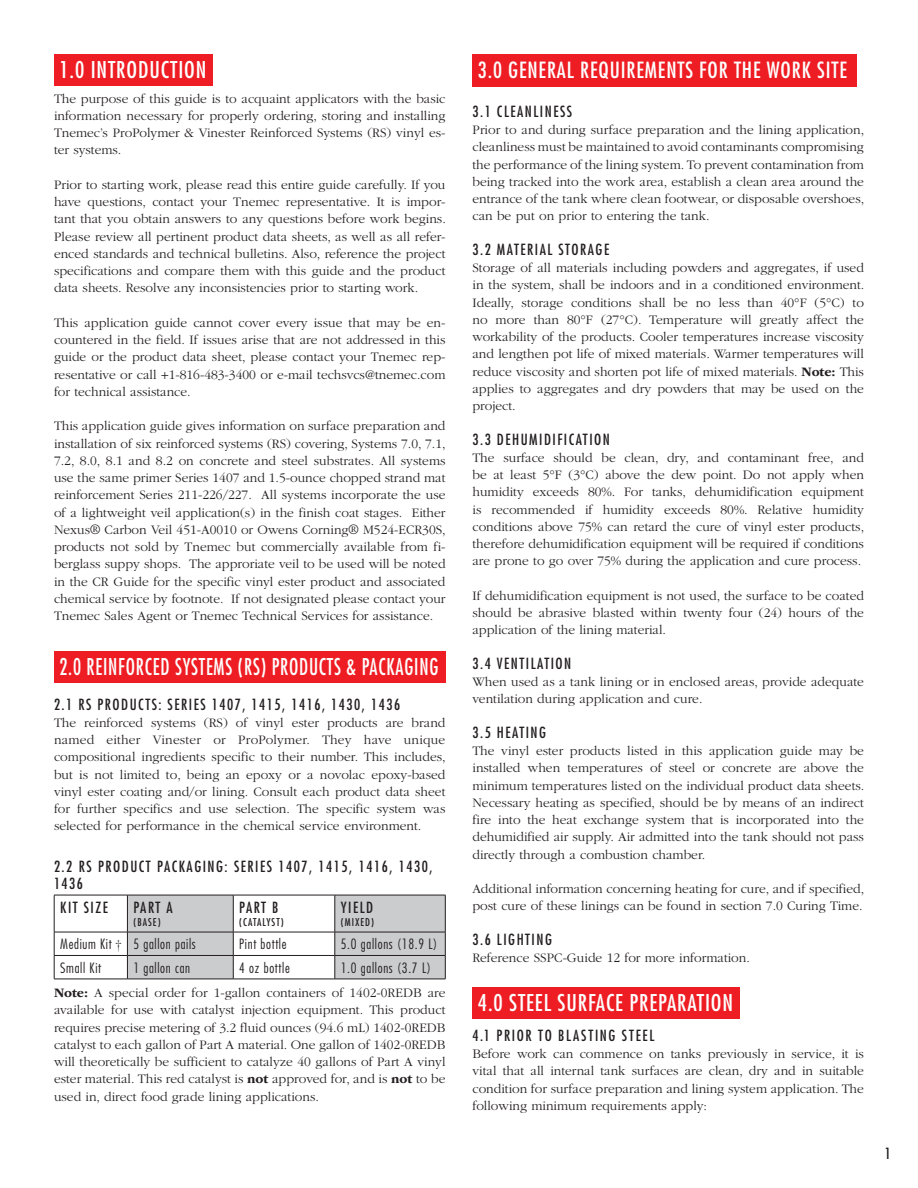
<style>
.page{position:relative;width:918px;height:1188px;background:#fff}
.page>*{position:absolute;margin:0;border:0;box-sizing:border-box;transform-origin:0 0}
.t1{font:condensed 22.5px "Futura Std";letter-spacing:.04em;color:#fff;scale:.87 1}
.t2{font:condensed 22.5px "Futura Std";letter-spacing:.04em;color:#fff}
.t3{font:condensed 21.75px "Futura Std";letter-spacing:.04em;color:#fff}
.Body_Copy{font:condensed 15px/17.2px "Futura Std";letter-spacing:.1em;color:#231f20}
.Blk_Heads__dotted_line{font:condensed 15px "Futura Std";letter-spacing:.11em;color:#231f20}
.t4{font:300 condensed 13.8px "Futura Std";letter-spacing:.05em;color:#231f20}
.Body_Copy-2{font:300 13.5px/17.2px "ITC Garamond Std";color:#231f20;text-align:justify}
.t5{font:condensed 10.5px "Futura Std";letter-spacing:.1em;color:#231f20}
.s1{font-family:"ITC Garamond Std";font-stretch:normal}
.s2{font-weight:700}
</style>
<div class="page">
<div style="left:54px;top:54px;width:159px;height:31px;background:#ee1d23"></div>
<div style="left:54px;top:651px;width:392px;height:32px;background:#ee1d23"></div>
<hr style="left:54px;top:895px;width:73px;height:1px;background:#231f20">
<hr style="left:54px;top:895px;width:1px;height:37px;background:#231f20">
<hr style="left:54px;top:932px;width:73px;height:1px;background:#231f20">
<hr style="left:54px;top:955px;width:73px;height:1px;background:#231f20">
<svg style="left:54px;top:932px;width:1px;height:47px"></svg>
<svg style="left:127px;top:895px;width:319px;height:84px"></svg>
<hr style="left:54px;top:979px;width:73px;height:1px;background:#231f20">
<hr style="left:127px;top:979px;width:106px;height:1px;background:#231f20">
<hr style="left:233px;top:979px;width:102px;height:1px;background:#231f20">
<hr style="left:335px;top:979px;width:111px;height:1px;background:#231f20">
<div style="left:472px;top:54px;width:385px;height:33px;background:#ee1d23"></div>
<div style="left:472px;top:987px;width:268px;height:31px;background:#ee1d23"></div>
<p class="t2" style="left:59px;top:56px;width:149px">1.0 INTRODUCTION</p>
<p class="Body_Copy-2" style="left:54px;top:90px;width:393px">The purpose of this guide is to acquaint applicators with the basic information necessary for properly ordering, storing and installing Tnemec’s ProPolymer &amp; Vinester Reinforced Systems (RS) vinyl es&shy;ter systems.</p>
<p class="Body_Copy-2" style="left:54px;top:176px;width:393px">Prior to starting work, please read this entire guide carefully. If you have questions, contact your Tnemec representative. It is impor&shy;tant that you obtain answers to any questions before work begins.<br>Please review all pertinent product data sheets, as well as all refer&shy;enced standards and technical bulletins. Also, reference the project specifications and compare them with this guide and the product data sheets. Resolve any inconsistencies prior to starting work.</p>
<p class="Body_Copy-2" style="left:54px;top:314px;width:393px">This application guide cannot cover every issue that may be en&shy;countered in the field. If issues arise that are not addressed in this guide or the product data sheet, please contact your Tnemec rep&shy;resentative or call +1-816-483-3400 or e-mail techsvcs@tnemec.com for technical assistance.</p>
<p class="Body_Copy-2" style="left:54px;top:418px;width:393px">This application guide gives information on surface preparation and installation of six reinforced systems (RS) covering, Systems 7.0, 7.1, 7.2, 8.0, 8.1 and 8.2 on concrete and steel substrates. All systems use the same primer Series 1407 and 1.5-ounce chopped strand mat reinforcement Series 211-226/227. All systems incorporate the use of a lightweight veil application(s) in the finish coat stages. Either Nexus® Carbon Veil 451-A0010 or Owens Corning® M524-ECR30S, products not sold by Tnemec but commercially available from fi&shy;berglass suppy shops. The approriate veil to be used will be noted in the CR Guide for the specific vinyl ester product and associated chemical service by footnote. If not designated please contact your Tnemec Sales Agent or Tnemec Technical Services for assistance.</p>
<p class="t1" style="left:59px;top:653px;width:437px">2.0 REINFORCED SYSTEMS (RS) PRODUCTS &amp; PACKAGING</p>
<p class="Body_Copy" style="left:54px;top:695px;width:348px">2.1 RS PRODUCTS: SERIES 1407, 1415, 1416, 1430, 1436</p>
<p class="Body_Copy-2" style="left:54px;top:714px;width:393px">The reinforced systems (RS) of vinyl ester products are brand named either Vinester or ProPolymer. They have unique compositional ingredients specific to their number. This includes, but is not limited to, being an epoxy or a novolac epoxy-based vinyl ester coating and/or lining. Consult each product data sheet for further specifics and use selection. The specific system was selected for performance in the chemical service environment.</p>
<p class="Body_Copy" style="left:54px;top:857px;width:380px">2.2 RS PRODUCT PACKAGING: SERIES 1407, 1415, 1416, 1430,<br>1436</p>
<p class="Body_Copy" style="left:60px;top:899px;width:49px">KIT SIZE</p>
<p class="Body_Copy" style="left:133px;top:899px;width:41px">PART A</p>
<p class="t5" style="left:133px;top:916px;width:29px">(BASE)</p>
<p class="Body_Copy" style="left:239px;top:899px;width:41px">PART B</p>
<p class="t5" style="left:239px;top:916px;width:46px">(CATALYST)</p>
<p class="Body_Copy" style="left:341px;top:899px;width:34px">YIELD</p>
<p class="t5" style="left:341px;top:916px;width:35px">(MIXED)</p>
<p class="t4" style="left:60px;top:936px;width:63px">Medium Kit <span class="s1">†</span></p>
<p class="t4" style="left:133px;top:936px;width:64px">5 gallon pails</p>
<p class="t4" style="left:239px;top:936px;width:49px">Pint bottle</p>
<p class="t4" style="left:341px;top:936px;width:98px">5.0 gallons (18.9 L)</p>
<p class="t4" style="left:60px;top:960px;width:42px">Small Kit</p>
<p class="t4" style="left:133px;top:960px;width:58px">1 gallon can</p>
<p class="t4" style="left:239px;top:960px;width:52px">4 oz bottle</p>
<p class="t4" style="left:341px;top:960px;width:92px">1.0 gallons (3.7 L)</p>
<p class="Body_Copy-2" style="left:54px;top:984px;width:393px"><span class="s2">Note:</span> A special order for 1-gallon containers of 1402-0REDB are available for use with catalyst injection equipment. This product requires precise metering of 3.2 fluid ounces (94.6 mL) 1402-0REDB catalyst to each gallon of Part A material. One gallon of 1402-0REDB will theoretically be sufficient to catalyze 40 gallons of Part A vinyl ester material. This red catalyst is <span class="s2">not</span> approved for, and is <span class="s2">not</span> to be used in, direct food grade lining applications.</p>
<p class="t3" style="left:478px;top:57px;width:371px">3.0 GENERAL REQUIREMENTS FOR THE WORK SITE</p>
<p class="Body_Copy" style="left:472px;top:103px;width:101px">3.1 CLEANLINESS</p>
<p class="Body_Copy-2" style="left:472px;top:121px;width:393px">Prior to and during surface preparation and the lining application, cleanliness must be maintained to avoid contaminants compromising the performance of the lining system. To prevent contamination from being tracked into the work area, establish a clean area around the entrance of the tank where clean footwear, or disposable overshoes, can be put on prior to entering the tank.</p>
<p class="Body_Copy" style="left:472px;top:241px;width:138px">3.2 MATERIAL STORAGE</p>
<p class="Body_Copy-2" style="left:472px;top:259px;width:393px">Storage of all materials including powders and aggregates, if used in the system, shall be indoors and in a conditioned environment.<br>Ideally, storage conditions shall be no less than 40°F (5°C) to no more than 80°F (27°C). Temperature will greatly affect the workability of the products. Cooler temperatures increase viscosity and lengthen pot life of mixed materials. Warmer temperatures will reduce viscosity and shorten pot life of mixed materials. <span class="s2">Note:</span> This applies to aggregates and dry powders that may be used on the project.</p>
<p class="Body_Copy" style="left:472px;top:430px;width:139px">3.3 DEHUMIDIFICATION</p>
<p class="Body_Copy-2" style="left:472px;top:449px;width:393px">The surface should be clean, dry, and contaminant free, and be at least 5°F (3°C) above the dew point. Do not apply when humidity exceeds 80%. For tanks, dehumidification equipment is recommended if humidity exceeds 80%. Relative humidity conditions above 75% can retard the cure of vinyl ester products, therefore dehumidification equipment will be required if conditions are prone to go over 75% during the application and cure process.</p>
<p class="Body_Copy-2" style="left:472px;top:587px;width:393px">If dehumidification equipment is not used, the surface to be coated should be abrasive blasted within twenty four (24) hours of the application of the lining material.</p>
<p class="Body_Copy" style="left:472px;top:655px;width:100px">3.4 VENTILATION</p>
<p class="Body_Copy-2" style="left:472px;top:673px;width:393px">When used as a tank lining or in enclosed areas, provide adequate ventilation during application and cure.</p>
<p class="Body_Copy" style="left:472px;top:724px;width:75px">3.5 HEATING</p>
<p class="Body_Copy-2" style="left:472px;top:742px;width:393px">The vinyl ester products listed in this application guide may be installed when temperatures of steel or concrete are above the minimum temperatures listed on the individual product data sheets.<br>Necessary heating as specified, should be by means of an indirect fire into the heat exchange system that is incorporated into the dehumidified air supply. Air admitted into the tank should not pass directly through a combustion chamber.</p>
<p class="Body_Copy-2" style="left:472px;top:880px;width:393px">Additional information concerning heating for cure, and if specified, post cure of these linings can be found in section 7.0 Curing Time.</p>
<p class="Body_Copy" style="left:472px;top:931px;width:81px">3.6 LIGHTING</p>
<p class="Body_Copy-2" style="left:472px;top:949px;width:279px">Reference SSPC-Guide 12 for more information.</p>
<p class="t2" style="left:478px;top:989px;width:257px">4.0 STEEL SURFACE PREPARATION</p>
<p class="Blk_Heads__dotted_line" style="left:472px;top:1026px;width:183px">4.1 PRIOR TO BLASTING STEEL</p>
<p class="Body_Copy-2" style="left:472px;top:1045px;width:393px">Before work can commence on tanks previously in service, it is vital that all internal tank surfaces are clean, dry and in suitable condition for surface preparation and lining system application. The following minimum requirements apply:</p>
<p class="Body_Copy" style="left:885px;top:1145px;width:8px">1</p>
</div>
